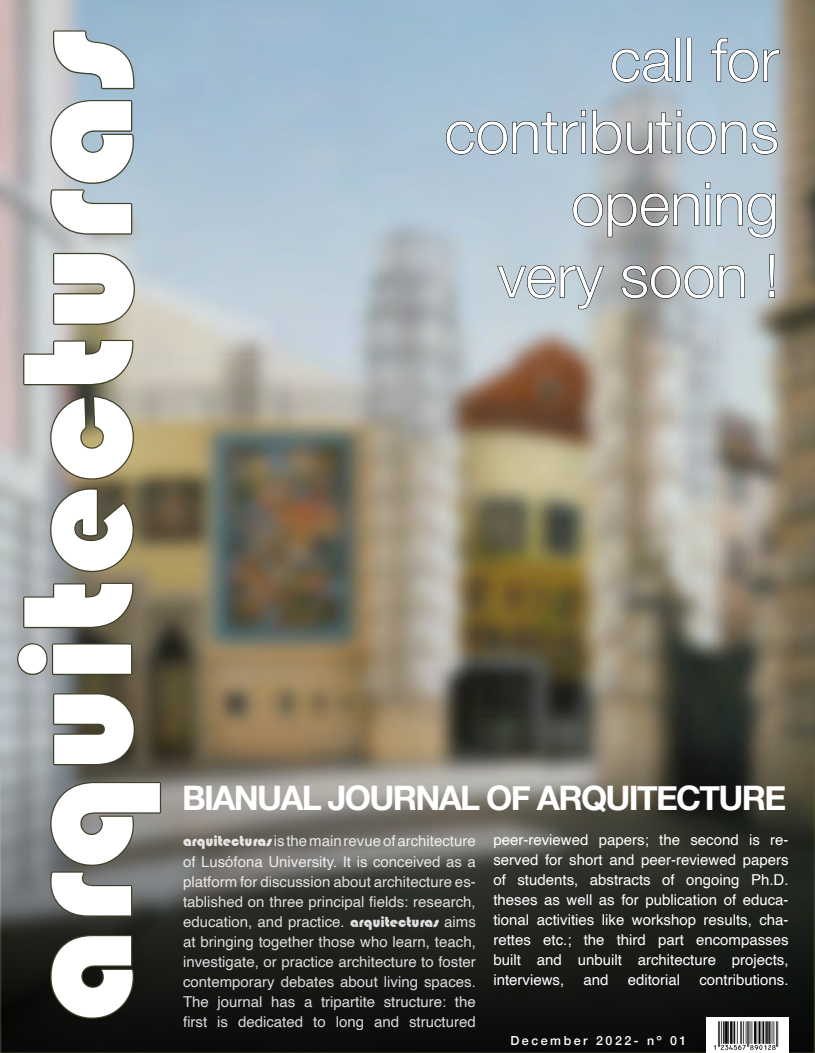
<style>
.page{position:relative;width:815px;height:1053px;background:#fff}
.page>*{position:absolute;margin:0;border:0;box-sizing:border-box;transform-origin:0 0}
.t1{font:160px "Bauhaus 93";letter-spacing:.025em;color:#fff}
.t2{font:300 60px/72px "Helvetica Neue";color:#fff;text-align:right}
.t3{font:700 33.75px "Helvetica Neue";letter-spacing:-.05em;color:#fff}
.t4{font:15px/20px "Helvetica";color:#fff;text-align:justify}
.t5{font:500 12.5px "Helvetica Neue";letter-spacing:.2em;color:#fff}
.s1{font-family:"Bauhaus 93"}
</style>
<div class="page">
<img style="left:1px;top:0;width:814px;height:653px">
<svg style="left:0;top:653px;width:815px;height:399px;background:#48453d"></svg>
<img style="left:707px;top:1017px;width:81px;height:35px">
<svg style="left:49px;top:933px;width:86px;height:86px;background:#191b14"></svg>
<svg style="left:49px;top:780px;width:113px;height:137px;background:#71726e"></svg>
<svg style="left:52px;top:692px;width:84px;height:74px;background:#504e42"></svg>
<svg style="left:16px;top:642px;width:118px;height:34px;background:#63655d"></svg>
<svg style="left:22px;top:581px;width:113px;height:48px;background:#7b796c"></svg>
<svg style="left:49px;top:487px;width:86px;height:86px;background:#75705d"></svg>
<svg style="left:49px;top:394px;width:86px;height:87px;background:#9a8f72"></svg>
<svg style="left:22px;top:338px;width:113px;height:48px;background:#939184"></svg>
<svg style="left:52px;top:251px;width:84px;height:75px;background:#b2afa2"></svg>
<svg style="left:49px;top:99px;width:86px;height:137px;background:#a7b3b9"></svg>
<svg style="left:52px;top:29px;width:84px;height:61px;background:#9db1bc"></svg>
<svg style="left:611px;top:49px;width:61px;height:34px;background:#8c9faf"></svg>
<div style="left:676px;top:38px;width:4px;height:43px;border:1px solid #000"></div>
<svg style="left:711px;top:38px;width:69px;height:45px;background:#93a7b5"></svg>
<svg style="left:446px;top:110px;width:140px;height:45px;background:#98abba"></svg>
<svg style="left:592px;top:110px;width:186px;height:45px;background:#99a5ad"></svg>
<svg style="left:573px;top:193px;width:126px;height:44px;background:#93999c"></svg>
<svg style="left:705px;top:182px;width:5px;height:44px"></svg>
<svg style="left:716px;top:193px;width:60px;height:45px;background:#9dabb4"></svg>
<svg style="left:497px;top:265px;width:107px;height:44px;background:#a7b3b9"></svg>
<svg style="left:621px;top:265px;width:124px;height:34px;background:#92999c"></svg>
<svg style="left:769px;top:254px;width:6px;height:44px"></svg>
<h1 class="t1" style="left:-13px;top:1021px;width:992px;rotate:-90deg">arquitecturas</h1>
<h2 class="t2" style="left:445px;top:19px;width:336px">call for contributions opening<br>very soon !</h2>
<h3 class="t3" style="left:182px;top:771px;width:606px">BIANUAL JOURNAL OF ARQUITECTURE</h3>
<p class="t4" style="left:183px;top:831px;width:294px"><span class="s1">arquitecturas</span> is the main revue of architecture of Lusófona University. It is conceived as a platform for discussion about architecture es&shy;tablished on three principal fields: research, education, and practice. <span class="s1">arquitecturas</span> aims at bringing together those who learn, teach, investigate, or practice architecture to foster contemporary debates about living spaces.<br>The journal has a tripartite structure: the first is dedicated to long and structured</p>
<p class="t4" style="left:493px;top:829px;width:297px">peer-reviewed papers; the second is re&shy;served for short and peer-reviewed papers of students, abstracts of ongoing Ph.D. theses as well as for publication of educa&shy;tional activities like workshop results, cha&shy;rettes etc.; the third part encompasses built and unbuilt architecture projects, interviews,</p>
<p class="t4" style="left:583px;top:969px;width:27px">and</p>
<p class="t4" style="left:628px;top:969px;width:54px">editorial</p>
<p class="t4" style="left:699px;top:969px;width:91px">contributions.</p>
<p class="t5" style="left:510px;top:1029px;width:178px">December 2022- nº 01</p>
</div>
